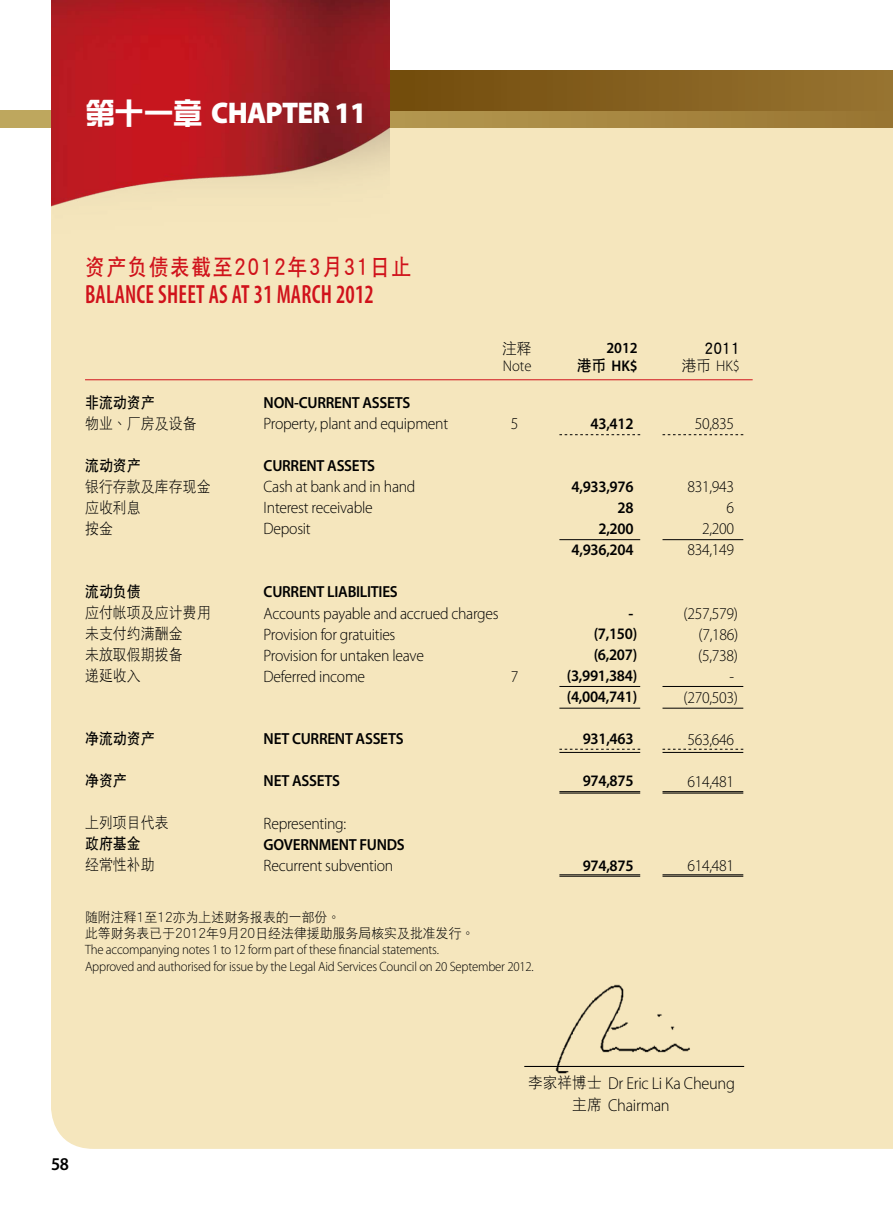
<style>
.page{position:relative;width:893px;height:1217px;background:#fff}
.page>*{position:absolute;margin:0;border:0;box-sizing:border-box;transform-origin:0 0}
.t1{font:900 30px "Myriad Pro";letter-spacing:-.025em;color:#fff;scale:.95 1}
.t2{font:600 condensed 26.4px "Myriad Pro";letter-spacing:.01em;color:#d0121b;scale:.86 1}
.t3{font:22.5px "DF Hei GB5 HK W7";letter-spacing:.075em;color:#d0121b;scale:.88 1}
.t4{font:600 18px "Myriad Pro";color:#000;scale:.95 1}
.t5{font:300 17.25px/22.5px "Myriad Pro";letter-spacing:-.02em;color:#000;scale:.95 1}
.t6{font:300 16.5px/21px "Myriad Pro";letter-spacing:-.02em;color:#000;scale:.95 1}
.t7{font:600 16.5px "Myriad Pro";color:#000;scale:.95 1}
.t8{font:600 16.05px "Myriad Pro";letter-spacing:-.02em;color:#000;scale:.95 1}
.t9{font:15.45px "DF Hei GB5 HK W3";letter-spacing:.005em;color:#000;scale:.9 1}
.t10{font:15.45px "DF Hei GB5 HK W7";letter-spacing:.005em;color:#000;scale:.9 1}
.t11{font:15.45px/22.5px "DF Hei GB5 HK W3";letter-spacing:.005em;color:#000;text-align:right;scale:.95 1}
.t12{font:600 15.45px "Myriad Pro";color:#000;scale:.95 1}
.t13{font:300 15.45px "Myriad Pro";color:#000;scale:.95 1}
.t14{font:15.45px "DF Hei GB5 HK W7";letter-spacing:.005em;color:#000;scale:.95 1}
.t15{font:300 13.5px/16.5px "Myriad Pro";letter-spacing:-.02em;color:#000;scale:.95 1}
.t16{font:13.5px/16.5px "DF Hei GB5 HK W3";letter-spacing:.005em;color:#000;scale:.95 1}
.s1{font-family:"DF Zong Yi GB5 HK W7";font-weight:400}
.s2{font-family:"DF Hei GB5 HK W7";font-weight:400}
.s3{font-family:"DF Hei GB5 HK W3";font-weight:400}
</style>
<div class="page">
<div style="left:51px;top:128px;width:841px;height:1020px;background:#f5e6bd"></div>
<svg style="left:0;top:111px;width:892px;height:17px"></svg>
<svg style="left:389px;top:70px;width:504px;height:41px"></svg>
<svg style="left:892px;top:85px;width:1px;height:1063px"></svg>
<img style="left:51px;top:0;width:338px;height:236px">
<hr style="left:662px;top:539px;width:81px;height:1px;background:#000">
<hr style="left:559px;top:539px;width:81px;height:1px;background:#000">
<hr style="left:662px;top:686px;width:81px;height:1px;background:#000">
<hr style="left:559px;top:686px;width:81px;height:1px;background:#000">
<hr style="left:662px;top:752px;width:81px;height:1px;background:#000">
<hr style="left:662px;top:707px;width:81px;height:1px;background:#000">
<hr style="left:559px;top:752px;width:81px;height:1px;background:#000">
<hr style="left:559px;top:707px;width:81px;height:1px;background:#000">
<hr style="left:662px;top:792px;width:81px;height:1px;background:#000">
<hr style="left:662px;top:791px;width:81px;height:1px;background:#000">
<hr style="left:559px;top:792px;width:81px;height:1px;background:#000">
<hr style="left:559px;top:791px;width:81px;height:1px;background:#000">
<hr style="left:662px;top:875px;width:81px;height:1px;background:#000">
<hr style="left:662px;top:874px;width:81px;height:1px;background:#000">
<hr style="left:559px;top:875px;width:81px;height:1px;background:#000">
<hr style="left:559px;top:874px;width:81px;height:1px;background:#000">
<svg style="left:662px;top:748px;width:81px;height:1px"></svg>
<svg style="left:662px;top:434px;width:81px;height:1px"></svg>
<svg style="left:559px;top:748px;width:81px;height:1px"></svg>
<svg style="left:559px;top:434px;width:81px;height:1px"></svg>
<hr style="left:85px;top:379px;width:668px;height:1px;background:#d0121b">
<hr style="left:524px;top:1065px;width:220px;height:1px;background:#000">
<img style="left:544px;top:971px;width:152px;height:112px">
<h1 class="t1" style="left:85px;top:96px;width:298px"><span class="s1">第十一章</span> CHAPTER 11</h1>
<h2 class="t3" style="left:85px;top:254px;width:372px">資產負債表截至2012年3月31日止</h2>
<h2 class="t2" style="left:85px;top:280px;width:337px">BALANCE SHEET AS AT 31 MARCH 2012</h2>
<p class="t11" style="left:502px;top:336px;width:32px">註釋</p>
<p class="t12" style="left:606px;top:338px;width:35px">2012</p>
<p class="t14" style="left:704px;top:340px;width:39px">2011</p>
<p class="t12" style="left:577px;top:355px;width:65px"><span class="s2">港幣</span> HK$</p>
<p class="t13" style="left:682px;top:357px;width:63px"><span class="s3">港幣</span> HK$</p>
<p class="t13" style="left:503px;top:357px;width:32px">Note</p>
<p class="t10" style="left:85px;top:394px;width:79px">非流動資產</p>
<p class="t9" style="left:85px;top:415px;width:126px">物業、廠房及設備</p>
<p class="t6" style="left:511px;top:413px;width:10px">5</p>
<p class="t8" style="left:591px;top:413px;width:47px">43,412</p>
<p class="t6" style="left:695px;top:413px;width:43px">50,835</p>
<p class="t10" style="left:85px;top:457px;width:64px">流動資產</p>
<p class="t9" style="left:85px;top:478px;width:141px">銀行存款及庫存現金</p>
<p class="t8" style="left:572px;top:476px;width:67px">4,933,976</p>
<p class="t6" style="left:687px;top:476px;width:51px">831,943</p>
<p class="t9" style="left:85px;top:499px;width:64px">應收利息</p>
<p class="t8" style="left:617px;top:497px;width:18px">28</p>
<p class="t6" style="left:726px;top:497px;width:10px">6</p>
<p class="t9" style="left:85px;top:520px;width:32px">按金</p>
<p class="t8" style="left:598px;top:518px;width:38px">2,200</p>
<p class="t6" style="left:702px;top:518px;width:35px">2,200</p>
<p class="t8" style="left:572px;top:539px;width:67px">4,936,204</p>
<p class="t6" style="left:687px;top:539px;width:51px">834,149</p>
<p class="t10" style="left:85px;top:583px;width:64px">流動負債</p>
<p class="t9" style="left:85px;top:604px;width:141px">應付帳項及應計費用</p>
<p class="t7" style="left:628px;top:602px;width:7px">-</p>
<p class="t6" style="left:684px;top:602px;width:59px">(257,579)</p>
<p class="t9" style="left:85px;top:625px;width:110px">未支付約滿酬金</p>
<p class="t8" style="left:594px;top:623px;width:47px">(7,150)</p>
<p class="t6" style="left:699px;top:623px;width:43px">(7,186)</p>
<p class="t9" style="left:85px;top:646px;width:110px">未放取假期撥備</p>
<p class="t8" style="left:594px;top:644px;width:47px">(6,207)</p>
<p class="t6" style="left:698px;top:644px;width:43px">(5,738)</p>
<p class="t9" style="left:85px;top:667px;width:64px">遞延收入</p>
<p class="t6" style="left:511px;top:665px;width:10px">7</p>
<p class="t8" style="left:567px;top:665px;width:76px">(3,991,384)</p>
<p class="t8" style="left:567px;top:686px;width:76px">(4,004,741)</p>
<p class="t6" style="left:684px;top:686px;width:59px">(270,503)</p>
<p class="t10" style="left:85px;top:730px;width:79px">淨流動資產</p>
<p class="t8" style="left:583px;top:728px;width:55px">931,463</p>
<p class="t6" style="left:687px;top:728px;width:51px">563,646</p>
<p class="t10" style="left:85px;top:772px;width:48px">淨資產</p>
<p class="t8" style="left:583px;top:770px;width:55px">974,875</p>
<p class="t6" style="left:687px;top:770px;width:51px">614,481</p>
<p class="t9" style="left:85px;top:814px;width:95px">上列項目代表</p>
<p class="t10" style="left:85px;top:835px;width:64px">政府基金</p>
<p class="t9" style="left:85px;top:856px;width:79px">經常性補助</p>
<p class="t8" style="left:583px;top:854px;width:55px">974,875</p>
<p class="t6" style="left:687px;top:854px;width:51px">614,481</p>
<p class="t8" style="left:264px;top:392px;width:156px">NON-CURRENT ASSETS</p>
<p class="t6" style="left:264px;top:413px;width:196px">Property, plant and equipment</p>
<p class="t8" style="left:264px;top:455px;width:119px">CURRENT ASSETS</p>
<p class="t6" style="left:264px;top:476px;width:161px">Cash at bank and in hand<br>Interest receivable<br>Deposit</p>
<p class="t8" style="left:264px;top:581px;width:143px">CURRENT LIABILITIES</p>
<p class="t6" style="left:264px;top:602px;width:249px">Accounts payable and accrued charges<br>Provision for gratuities<br>Provision for untaken leave<br>Deferred income</p>
<p class="t8" style="left:264px;top:728px;width:149px">NET CURRENT ASSETS</p>
<p class="t8" style="left:264px;top:770px;width:82px">NET ASSETS</p>
<p class="t6" style="left:264px;top:812px;width:88px">Representing:</p>
<p class="t8" style="left:264px;top:833px;width:150px">GOVERNMENT FUNDS</p>
<p class="t6" style="left:264px;top:854px;width:138px">Recurrent subvention</p>
<p class="t16" style="left:85px;top:908px;width:411px">隨附註釋1至12亦為上述財務報表的一部份。<br>此等財務表已於2012年9月20日經法律援助服務局核實及批准發行。</p>
<p class="t15" style="left:85px;top:941px;width:474px">The accompanying notes 1 to 12 form part of these financial statements.<br>Approved and authorised for issue by the Legal Aid Services Council on 20 September 2012.</p>
<p class="t4" style="left:51px;top:1152px;width:20px">58</p>
<p class="t11" style="left:528px;top:1070px;width:79px">李家祥博士主席</p>
<p class="t5" style="left:608px;top:1071px;width:135px">Dr Eric Li Ka Cheung<br>Chairman</p>
</div>
